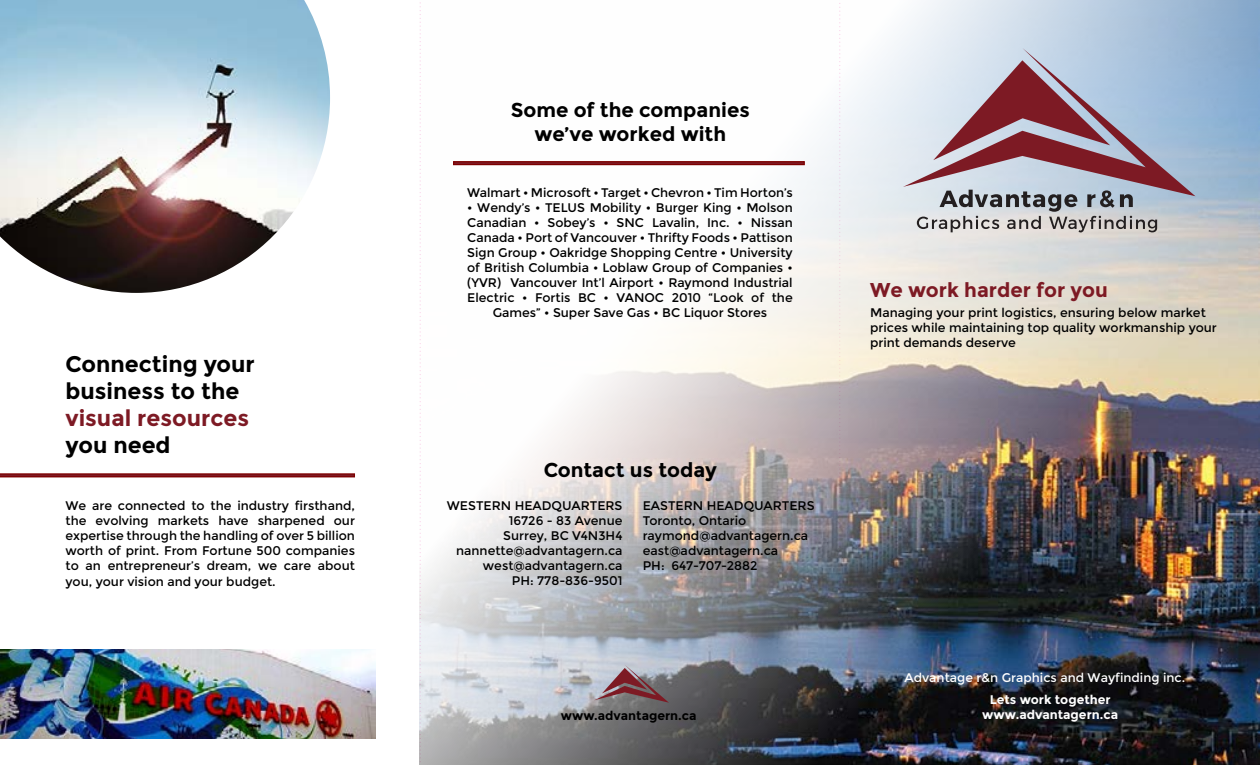
<style>
.page{position:relative;width:1260px;height:765px;background:#fff}
.page>*{position:absolute;margin:0;border:0;box-sizing:border-box;transform-origin:0 0}
.t1{font:700 22.5px/27px "Montserrat";color:#000}
.t2{font:700 22.5px "Montserrat";color:#7d1a24}
.t3{font:700 20px/24px "Montserrat";color:#000;text-align:center}
.t4{font:700 20px "Montserrat";color:#7d1a24}
.t5{font:12.5px/15px "Montserrat";color:#000}
.t6{font:12.5px "Montserrat";color:#fff}
.t7{font:700 12.5px/15px "Montserrat";color:#fff;text-align:center}
.t8{font:700 12.5px "Montserrat";color:#000}
</style>
<div class="page">
<img style="left:420px;top:0;width:840px;height:765px">
<img style="left:0;top:0;width:330px;height:293px">
<svg style="left:903px;top:48px;width:292px;height:148px;background:#afa3b3"></svg>
<svg style="left:917px;top:190px;width:240px;height:42px;background:#abaeb1"></svg>
<svg style="left:453px;top:161px;width:352px;height:4px"></svg>
<svg style="left:0;top:473px;width:355px;height:4px"></svg>
<img style="left:1px;top:649px;width:374px;height:90px">
<svg style="left:594px;top:665px;width:75px;height:38px;background:#947e86"></svg>
<h1 class="t1" style="left:66px;top:351px;width:191px">Connecting your business to the</h1>
<h1 class="t2" style="left:66px;top:405px;width:185px">visual resources</h1>
<h1 class="t1" style="left:66px;top:432px;width:107px">you need</h1>
<p class="t5" style="left:66px;top:498px;width:291px;text-align:justify">We are connected to the industry firsthand, the evolving markets have sharpened our expertise through the handling of over 5 billion worth of print. From Fortune 500 companies to an entrepreneur’s dream, we care about</p>
<p class="t5" style="left:66px;top:575px;width:212px">you, your vision and your budget.</p>
<h2 class="t3" style="left:511px;top:98px;width:240px">Some of the companies we’ve worked with</h2>
<p class="t5" style="left:467px;top:185px;width:327px">Walmart • Microsoft • Target • Chevron • Tim Horton’s</p>
<p class="t5" style="left:467px;top:200px;width:327px;text-align:center">• Wendy’s • TELUS Mobility • Burger King • Molson Canadian • Sobey’s • SNC Lavalin, Inc. • Nissan Canada • Port of Vancouver • Thrifty Foods • Pattison Sign Group • Oakridge Shopping Centre • University of British Columbia • Loblaw Group of Companies • (YVR) Vancouver Int’l Airport • Raymond Industrial Electric • Fortis BC • VANOC 2010 “Look of the Games” • Super Save Gas • BC Liquor Stores</p>
<h2 class="t3" style="left:544px;top:458px;width:175px">Contact us today</h2>
<p class="t5" style="left:447px;top:498px;width:177px;text-align:right">WESTERN HEADQUARTERS<br>16726 - 83 Avenue<br>Surrey, BC V4N3H4 nannette@advantagern.ca west@advantagern.ca<br>PH: 778-836-9501</p>
<p class="t5" style="left:643px;top:498px;width:173px">EASTERN HEADQUARTERS<br>Toronto, Ontario raymond@advantagern.ca east@advantagern.ca<br>PH: 647-707-2882</p>
<p class="t8" style="left:561px;top:708px;width:137px">www.advantagern.ca</p>
<h2 class="t4" style="left:870px;top:278px;width:239px">We work harder for you</h2>
<p class="t5" style="left:870px;top:305px;width:348px">Managing your print logistics, ensuring below market prices while maintaining top quality workmanship your print demands deserve</p>
<p class="t6" style="left:904px;top:670px;width:282px">Advantage r&amp;n Graphics and Wayfinding inc.</p>
<p class="t7" style="left:982px;top:692px;width:137px">Lets work together www.advantagern.ca</p>
</div>
